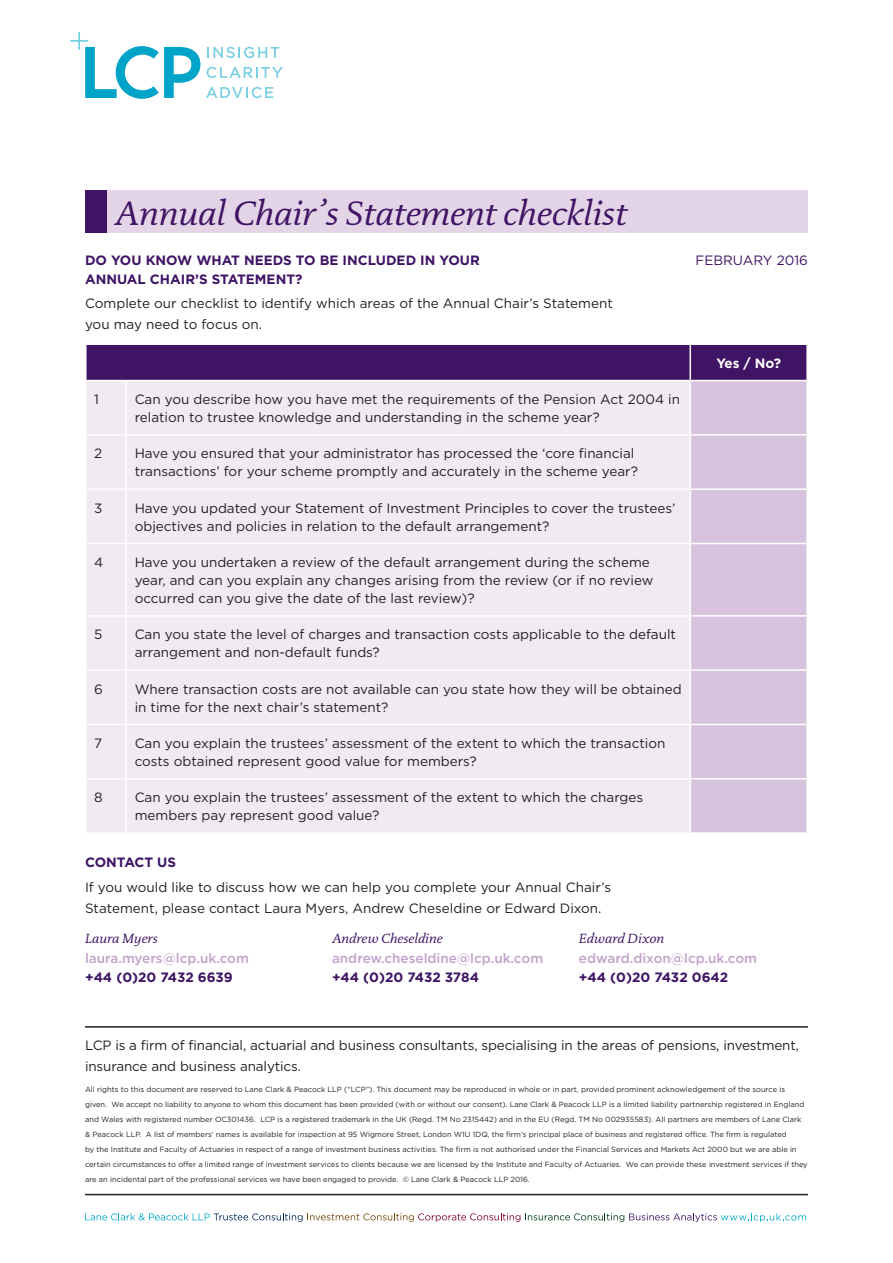
<style>
.page{position:relative;width:893px;height:1263px;background:#fff}
.page>*{position:absolute;margin:0;border:0;box-sizing:border-box;transform-origin:0 0}
.Italic_title_295{font:italic 34.5px "DTL Documenta TOT";color:#3f1464}
.Body_copy_black{font:13.5px/18px "Gotham";color:#231f20}
.Date_197{font:500 13.5px "Gotham";color:#c3a1cb}
.Titling_295{font:700 13.5px/19.5px "Gotham";color:#3f1464}
.Date_197-2{font:700 13.5px "Gotham";color:#3f1464}
.Italic_body_copy_dar{font:italic 13.5px "DTL Documenta TOT";color:#3f1464}
.Date_295{font:13.5px "Gotham";color:#3f1464}
.Body_copy_black-2{font:700 13.5px "Gotham";color:#fff}
.t1{font:7.5px/15px "Gotham";color:#231f20}
</style>
<div class="page">
<hr style="left:85px;top:1194px;width:723px;height:1px;background:#231f20">
<svg style="left:85px;top:1213px;width:721px;height:9px"></svg>
<hr style="left:85px;top:1026px;width:723px;height:1px;background:#231f20">
<div style="left:106px;top:190px;width:702px;height:43px;background:#e3d4e7"></div>
<div style="left:85px;top:190px;width:21px;height:43px;background:#3f1464"></div>
<div style="left:87px;top:345px;width:719px;height:35px;background:#3f1464"></div>
<div style="left:87px;top:381px;width:602px;height:451px;background:#f1eaf3"></div>
<div style="left:691px;top:381px;width:115px;height:451px;background:#d7c3de"></div>
<hr style="left:689px;top:345px;width:2px;height:35px;background:#fff">
<hr style="left:125px;top:381px;width:2px;height:53px;background:#fff">
<hr style="left:85px;top:434px;width:41px;height:2px;background:#fff">
<hr style="left:126px;top:434px;width:564px;height:2px;background:#fff">
<hr style="left:125px;top:436px;width:2px;height:52px;background:#fff">
<hr style="left:690px;top:434px;width:118px;height:2px;background:#fff">
<hr style="left:85px;top:488px;width:41px;height:2px;background:#fff">
<hr style="left:126px;top:488px;width:564px;height:2px;background:#fff">
<hr style="left:125px;top:490px;width:2px;height:53px;background:#fff">
<hr style="left:690px;top:488px;width:118px;height:2px;background:#fff">
<hr style="left:85px;top:543px;width:41px;height:1px;background:#fff">
<hr style="left:126px;top:543px;width:564px;height:1px;background:#fff">
<hr style="left:125px;top:544px;width:2px;height:71px;background:#fff">
<hr style="left:690px;top:543px;width:118px;height:1px;background:#fff">
<hr style="left:85px;top:615px;width:41px;height:1px;background:#fff">
<hr style="left:126px;top:615px;width:564px;height:1px;background:#fff">
<hr style="left:125px;top:616px;width:2px;height:53px;background:#fff">
<hr style="left:690px;top:615px;width:118px;height:1px;background:#fff">
<hr style="left:85px;top:669px;width:41px;height:2px;background:#fff">
<hr style="left:126px;top:669px;width:564px;height:2px;background:#fff">
<hr style="left:125px;top:671px;width:2px;height:53px;background:#fff">
<hr style="left:690px;top:669px;width:118px;height:2px;background:#fff">
<hr style="left:85px;top:724px;width:41px;height:1px;background:#fff">
<hr style="left:126px;top:724px;width:564px;height:1px;background:#fff">
<hr style="left:125px;top:725px;width:2px;height:53px;background:#fff">
<hr style="left:690px;top:724px;width:118px;height:1px;background:#fff">
<hr style="left:85px;top:778px;width:41px;height:1px;background:#fff">
<hr style="left:126px;top:778px;width:564px;height:1px;background:#fff">
<hr style="left:125px;top:779px;width:2px;height:53px;background:#fff">
<hr style="left:690px;top:778px;width:118px;height:1px;background:#fff">
<svg style="left:207px;top:47px;width:72px;height:11px"></svg>
<svg style="left:206px;top:87px;width:67px;height:11px"></svg>
<svg style="left:207px;top:67px;width:76px;height:11px"></svg>
<svg style="left:70px;top:32px;width:130px;height:67px"></svg>
<p class="Italic_title_295" style="left:115px;top:192px;width:514px">Annual Chair’s Statement checklist</p>
<p class="Titling_295" style="left:85px;top:250px;width:396px">DO YOU KNOW WHAT NEEDS TO BE INCLUDED IN YOUR<br>ANNUAL CHAIR’S STATEMENT?</p>
<p class="Body_copy_black" style="left:85px;top:292px;width:529px;line-height:21px">Complete our checklist to identify which areas of the Annual Chair’s Statement you may need to focus on.</p>
<p class="Body_copy_black" style="left:94px;top:390px;width:6px">1</p>
<p class="Body_copy_black" style="left:135px;top:390px;width:547px">Can you describe how you have met the requirements of the Pension Act 2004 in relation to trustee knowledge and understanding in the scheme year?</p>
<p class="Body_copy_black" style="left:94px;top:444px;width:10px">2</p>
<p class="Body_copy_black" style="left:135px;top:444px;width:505px">Have you ensured that your administrator has processed the ‘core financial transactions’ for your scheme promptly and accurately in the scheme year?</p>
<p class="Body_copy_black" style="left:94px;top:499px;width:10px">3</p>
<p class="Body_copy_black" style="left:135px;top:499px;width:542px">Have you updated your Statement of Investment Principles to cover the trustees’ objectives and policies in relation to the default arrangement?</p>
<p class="Body_copy_black" style="left:94px;top:553px;width:11px">4</p>
<p class="Body_copy_black" style="left:135px;top:553px;width:520px">Have you undertaken a review of the default arrangement during the scheme year, and can you explain any changes arising from the review (or if no review occurred can you give the date of the last review)?</p>
<p class="Body_copy_black" style="left:94px;top:625px;width:10px">5</p>
<p class="Body_copy_black" style="left:135px;top:625px;width:543px">Can you state the level of charges and transaction costs applicable to the default arrangement and non-default funds?</p>
<p class="Body_copy_black" style="left:94px;top:680px;width:10px">6</p>
<p class="Body_copy_black" style="left:135px;top:680px;width:548px">Where transaction costs are not available can you state how they will be obtained in time for the next chair’s statement?</p>
<p class="Body_copy_black" style="left:94px;top:734px;width:10px">7</p>
<p class="Body_copy_black" style="left:135px;top:734px;width:532px">Can you explain the trustees’ assessment of the extent to which the transaction costs obtained represent good value for members?</p>
<p class="Body_copy_black" style="left:94px;top:788px;width:10px">8</p>
<p class="Body_copy_black" style="left:135px;top:788px;width:510px">Can you explain the trustees’ assessment of the extent to which the charges members pay represent good value?</p>
<p class="Date_295" style="left:696px;top:251px;width:114px">FEBRUARY 2016</p>
<p class="Body_copy_black-2" style="left:716px;top:354px;width:66px">Yes / No?</p>
<p class="Titling_295" style="left:85px;top:852px;width:93px">CONTACT US</p>
<p class="Body_copy_black" style="left:85px;top:877px;width:528px;line-height:21px">If you would like to discuss how we can help you complete your Annual Chair’s<br>Statement, please contact Laura Myers, Andrew Cheseldine or Edward Dixon.</p>
<p class="Italic_body_copy_dar" style="left:85px;top:930px;width:74px">Laura Myers</p>
<p class="Date_197" style="left:85px;top:949px;width:165px">laura.myers@lcp.uk.com</p>
<p class="Date_197-2" style="left:85px;top:968px;width:149px">+44 (0)20 7432 6639</p>
<p class="Italic_body_copy_dar" style="left:332px;top:930px;width:112px">Andrew Cheseldine</p>
<p class="Date_197" style="left:332px;top:949px;width:213px">andrew.cheseldine@lcp.uk.com</p>
<p class="Date_197-2" style="left:332px;top:968px;width:148px">+44 (0)20 7432 3784</p>
<p class="Italic_body_copy_dar" style="left:579px;top:930px;width:87px">Edward Dixon</p>
<p class="Date_197" style="left:579px;top:949px;width:180px">edward.dixon@lcp.uk.com</p>
<p class="Date_197-2" style="left:579px;top:968px;width:151px">+44 (0)20 7432 0642</p>
<p class="Body_copy_black" style="left:85px;top:1034px;width:715px;line-height:21px">LCP is a firm of financial, actuarial and business consultants, specialising in the areas of pensions, investment, insurance and business analytics.</p>
<p class="t1" style="left:85px;top:1081px;width:724px">All rights to this document are reserved to Lane Clark &amp; Peacock LLP (“LCP”). This document may be reproduced in whole or in part, provided prominent acknowledgement of the source is given. We accept no liability to anyone to whom this document has been provided (with or without our consent). Lane Clark &amp; Peacock LLP is a limited liability partnership registered in England and Wales with registered number OC301436. LCP is a registered trademark in the UK (Regd. TM No 2315442) and in the EU (Regd. TM No 002935583). All partners are members of Lane Clark &amp; Peacock LLP. A list of members’ names is available for inspection at 95 Wigmore Street, London W1U 1DQ, the firm’s principal place of business and registered office. The firm is regulated<br>by the Institute and Faculty of Actuaries in respect of a range of investment business activities. The firm is not authorised under the Financial Services and Markets Act 2000 but we are able in certain circumstances to offer a limited range of investment services to clients because we are licensed by the Institute and Faculty of Actuaries. We can provide these investment services if they are an incidental part of the professional services we have been engaged to provide. © Lane Clark &amp; Peacock LLP 2016.</p>
</div>
